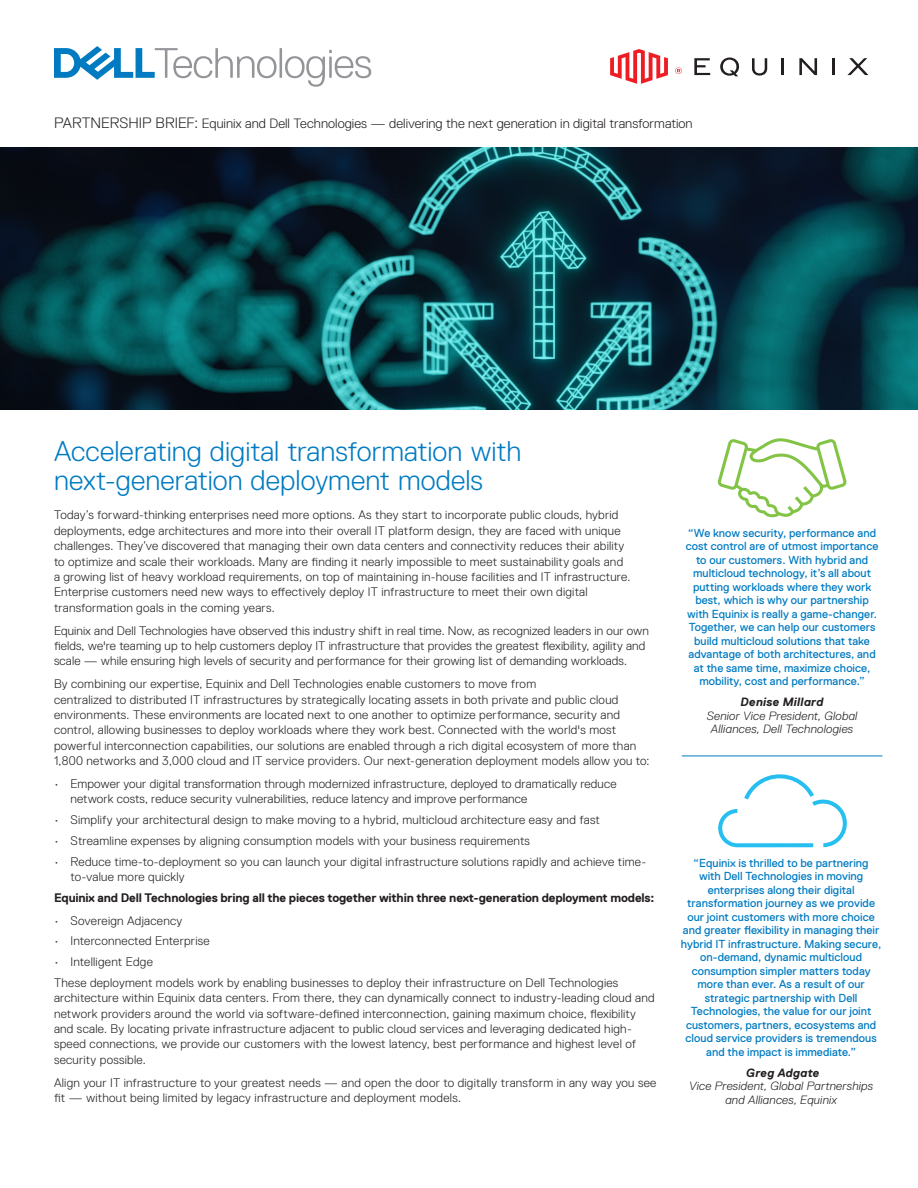
<style>
.page{position:relative;width:918px;height:1188px;background:#fff}
.page>*{position:absolute;margin:0;border:0;box-sizing:border-box;transform-origin:0 0}
.Dell-Head{font:300 28.5px/28.5px "Dell Replica";color:#007bc2}
.t1{font:300 13.5px "Dell Replica";letter-spacing:.005em;color:#231f20}
.Dell-Text-Smaller{font:300 12.45px/15.3px "Dell Replica";letter-spacing:.015em;color:#231f20}
.Dell-TextBullets{font:300 12.45px/15.3px "Dell Replica";letter-spacing:.015em;color:#231f20}
.Dell-Text-Smaller-2{font:700 12.45px "Dell Replica";letter-spacing:-.015em;color:#231f20}
.Dell-Text{font:italic 300 12px/13.5px "Dell Replica";letter-spacing:.02em;color:#231f20;text-align:center}
.t2{font:11.7px/13.5px "Dell Replica";color:#007bc2;text-align:center}
.s1{font-size:15px}
.s2{font-weight:700}
</style>
<div class="page">
<svg style="left:54px;top:46px;width:317px;height:41px"></svg>
<img style="left:0;top:147px;width:918px;height:263px">
<svg style="left:717px;top:438px;width:130px;height:79px"></svg>
<hr style="left:682px;top:756px;width:200px;height:1px;background:#007bc2">
<svg style="left:610px;top:49px;width:58px;height:35px"></svg>
<svg style="left:694px;top:58px;width:16px;height:17px"></svg>
<svg style="left:752px;top:58px;width:15px;height:18px"></svg>
<svg style="left:782px;top:58px;width:2px;height:17px"></svg>
<svg style="left:799px;top:58px;width:18px;height:17px"></svg>
<svg style="left:833px;top:58px;width:2px;height:17px"></svg>
<svg style="left:847px;top:58px;width:21px;height:17px"></svg>
<svg style="left:720px;top:57px;width:19px;height:19px"></svg>
<svg style="left:675px;top:68px;width:7px;height:6px"></svg>
<svg style="left:718px;top:774px;width:129px;height:73px"></svg>
<p class="t1" style="left:54px;top:116px;width:640px"><span class="s1">PARTNERSHIP BRIEF:</span> Equinix and Dell Technologies — delivering the next generation in digital transformation</p>
<p class="Dell-Head" style="left:54px;top:437px;width:469px">Accelerating digital transformation with next-generation deployment models</p>
<p class="Dell-Text-Smaller" style="left:54px;top:508px;width:578px">Today’s forward-thinking enterprises need more options. As they start to incorporate public clouds, hybrid deployments, edge architectures and more into their overall IT platform design, they are faced with unique challenges. They’ve discovered that managing their own data centers and connectivity reduces their ability to optimize and scale their workloads. Many are finding it nearly impossible to meet sustainability goals and a growing list of heavy workload requirements, on top of maintaining in-house facilities and IT infrastructure.<br>Enterprise customers need new ways to effectively deploy IT infrastructure to meet their own digital transformation goals in the coming years.</p>
<p class="Dell-Text-Smaller" style="left:54px;top:623px;width:596px">Equinix and Dell Technologies have observed this industry shift in real time. Now, as recognized leaders in our own fields, we're teaming up to help customers deploy IT infrastructure that provides the greatest flexibility, agility and scale — while ensuring high levels of security and performance for their growing list of demanding workloads.</p>
<p class="Dell-Text-Smaller" style="left:54px;top:676px;width:597px">By combining our expertise, Equinix and Dell Technologies enable customers to move from<br>centralized to distributed IT infrastructures by strategically locating assets in both private and public cloud environments. These environments are located next to one another to optimize performance, security and control, allowing businesses to deploy workloads where they work best. Connected with the world's most powerful interconnection capabilities, our solutions are enabled through a rich digital ecosystem of more than 1,800 networks and 3,000 cloud and IT service providers. Our next-generation deployment models allow you to:</p>
<p class="Dell-TextBullets" style="left:70px;top:776px;width:548px;text-indent:-16px">• Empower your digital transformation through modernized infrastructure, deployed to dramatically reduce network costs, reduce security vulnerabilities, reduce latency and improve performance</p>
<p class="Dell-TextBullets" style="left:54px;top:812px;width:548px">• Simplify your architectural design to make moving to a hybrid, multicloud architecture easy and fast</p>
<p class="Dell-TextBullets" style="left:54px;top:833px;width:478px">• Streamline expenses by aligning consumption models with your business requirements</p>
<p class="Dell-TextBullets" style="left:70px;top:854px;width:577px;text-indent:-16px">• Reduce time-to-deployment so you can launch your digital infrastructure solutions rapidly and achieve time&shy;to-value more quickly</p>
<p class="Dell-Text-Smaller-2" style="left:54px;top:891px;width:602px">Equinix and Dell Technologies bring all the pieces together within three next-generation deployment models:</p>
<p class="Dell-TextBullets" style="left:54px;top:913px;width:130px">• Sovereign Adjacency</p>
<p class="Dell-TextBullets" style="left:54px;top:934px;width:157px">• Interconnected Enterprise</p>
<p class="Dell-TextBullets" style="left:54px;top:954px;width:100px">• Intelligent Edge</p>
<p class="Dell-Text-Smaller" style="left:54px;top:975px;width:602px">These deployment models work by enabling businesses to deploy their infrastructure on Dell Technologies architecture within Equinix data centers. From there, they can dynamically connect to industry-leading cloud and network providers around the world via software-defined interconnection, gaining maximum choice, flexibility and scale. By locating private infrastructure adjacent to public cloud services and leveraging dedicated high&shy;speed connections, we provide our customers with the lowest latency, best performance and highest level of security possible.</p>
<p class="Dell-Text-Smaller" style="left:54px;top:1075px;width:604px">Align your IT infrastructure to your greatest needs — and open the door to digitally transform in any way you see fit — without being limited by legacy infrastructure and deployment models.</p>
<p class="t2" style="left:686px;top:526px;width:194px">“We know security, performance and cost control are of utmost importance to our customers. With hybrid and multicloud technology, it’s all about putting workloads where they work best, which is why our partnership with Equinix is really a game-changer.<br>Together, we can help our customers build multicloud solutions that take advantage of both architectures, and at the same time, maximize choice, mobility, cost and performance.”</p>
<p class="Dell-Text" style="left:707px;top:696px;width:152px"><span class="s2">Denise Millard<br></span>Senior Vice President, Global<br>Alliances, Dell Technologies</p>
<p class="t2" style="left:681px;top:856px;width:202px">“Equinix is thrilled to be partnering<br>with Dell Technologies in moving enterprises along their digital transformation journey as we provide our joint customers with more choice and greater flexibility in managing their hybrid IT infrastructure. Making secure, on-demand, dynamic multicloud consumption simpler matters today more than ever. As a result of our strategic partnership with Dell Technologies, the value for our joint customers, partners, ecosystems and cloud service providers is tremendous and the impact is immediate.”</p>
<p class="Dell-Text" style="left:689px;top:1066px;width:186px"><span class="s2">Greg Adgate<br></span>Vice President, Global Partnerships and Alliances, Equinix</p>
</div>
